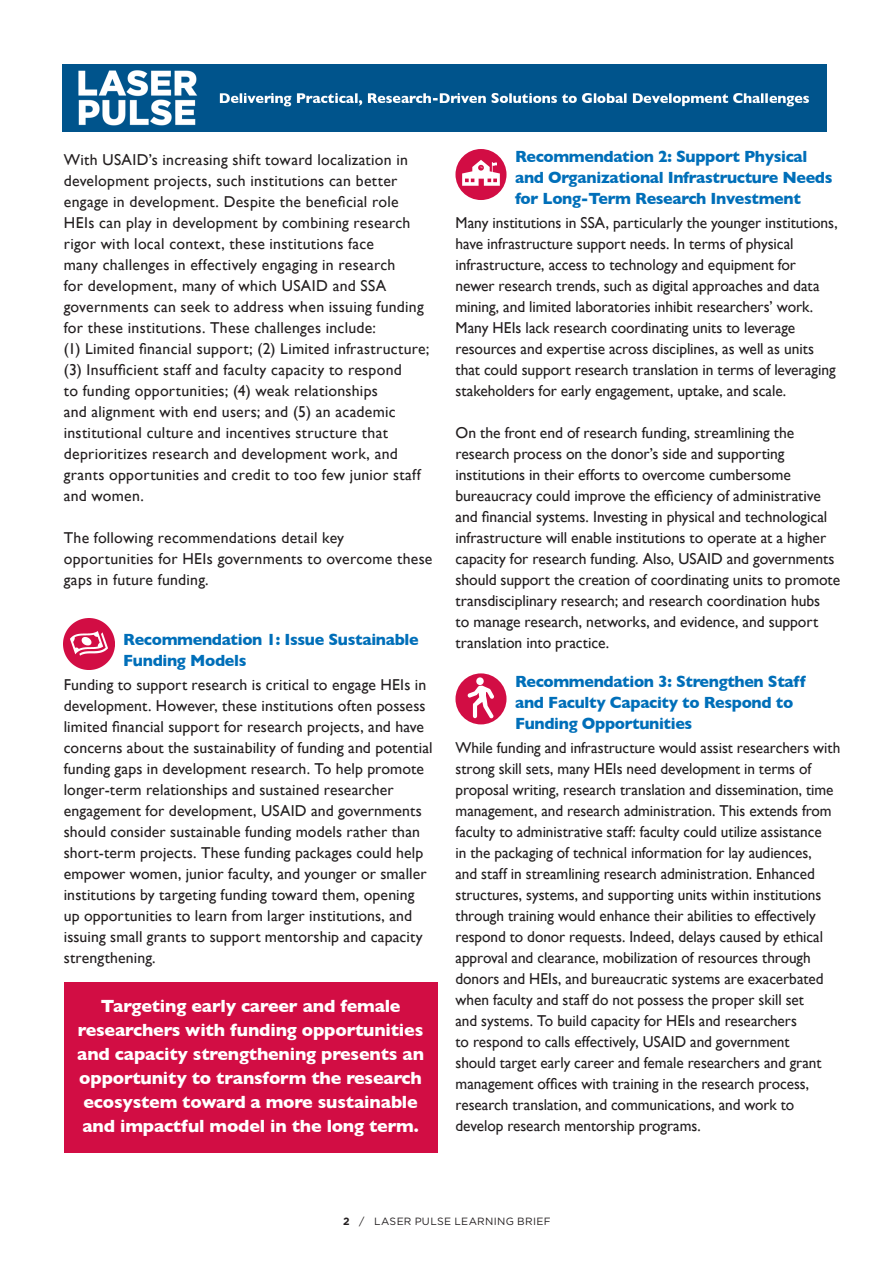
<style>
.page{position:relative;width:893px;height:1263px;background:#fff}
.page>*{position:absolute;margin:0;border:0;box-sizing:border-box;transform-origin:0 0}
.Red_highlight_box{font:700 18px/24px "Gill Sans";letter-spacing:-.01em;color:#fff;text-align:center}
.Small_head_Gotham{font:700 16.5px/21px "Gill Sans";letter-spacing:-.02em;color:#006fb9}
.Body_1{font:15.75px/21px "Gill Sans";letter-spacing:.005em;color:#231f20}
.t1{font:10.5px "Gotham";letter-spacing:.03em;color:#231f20}
.s1{font-weight:700}
</style>
<div class="page">
<div style="left:64px;top:982px;width:373px;height:171px;background:#d20d44"></div>
<img style="left:62px;top:64px;width:765px;height:67px">
<img style="left:64px;top:618px;width:51px;height:51px">
<div style="left:455px;top:149px;width:51px;height:51px;background:#d20d44;border-radius:50%"></div>
<img style="left:460px;top:154px;width:42px;height:32px">
<div style="left:455px;top:673px;width:51px;height:51px;background:#d20d44;border-radius:50%"></div>
<img style="left:467px;top:674px;width:28px;height:45px">
<p class="Body_1" style="left:64px;top:149px;width:367px">With USAID’s increasing shift toward localization in development projects, such institutions can better engage in development. Despite the beneficial role HEIs can play in development by combining research rigor with local context, these institutions face<br>many challenges in effectively engaging in research<br>for development, many of which USAID and SSA governments can seek to address when issuing funding for these institutions. These challenges include:<br>(1) Limited financial support; (2) Limited infrastructure; (3) Insufficient staff and faculty capacity to respond<br>to funding opportunities; (4) weak relationships<br>and alignment with end users; and (5) an academic institutional culture and incentives structure that deprioritizes research and development work, and grants opportunities and credit to too few junior staff and women.</p>
<p class="Body_1" style="left:64px;top:527px;width:370px">The following recommendations detail key opportunities for HEIs governments to overcome these gaps in future funding.</p>
<p class="Small_head_Gotham" style="left:123px;top:628px;width:297px">Recommendation 1: Issue Sustainable<br>Funding Models</p>
<p class="Body_1" style="left:64px;top:674px;width:370px">Funding to support research is critical to engage HEIs in development. However, these institutions often possess limited financial support for research projects, and have concerns about the sustainability of funding and potential funding gaps in development research. To help promote longer-term relationships and sustained researcher engagement for development, USAID and governments should consider sustainable funding models rather than short-term projects. These funding packages could help empower women, junior faculty, and younger or smaller institutions by targeting funding toward them, opening up opportunities to learn from larger institutions, and issuing small grants to support mentorship and capacity strengthening.</p>
<p class="Red_highlight_box" style="left:77px;top:993px;width:348px">Targeting early career and female researchers with funding opportunities and capacity strengthening presents an opportunity to transform the research ecosystem toward a more sustainable and impactful model in the long term.</p>
<p class="Small_head_Gotham" style="left:515px;top:145px;width:319px">Recommendation 2: Support Physical and Organizational Infrastructure Needs for Long‑ Term Research Investment</p>
<p class="Body_1" style="left:455px;top:212px;width:384px">Many institutions in SSA, particularly the younger institutions, have infrastructure support needs. In terms of physical infrastructure, access to technology and equipment for newer research trends, such as digital approaches and data mining, and limited laboratories inhibit researchers’ work.<br>Many HEIs lack research coordinating units to leverage resources and expertise across disciplines, as well as units that could support research translation in terms of leveraging stakeholders for early engagement, uptake, and scale.</p>
<p class="Body_1" style="left:455px;top:422px;width:386px">On the front end of research funding, streamlining the research process on the donor’s side and supporting institutions in their efforts to overcome cumbersome bureaucracy could improve the efficiency of administrative and financial systems. Investing in physical and technological infrastructure will enable institutions to operate at a higher capacity for research funding. Also, USAID and governments should support the creation of coordinating units to promote transdisciplinary research; and research coordination hubs<br>to manage research, networks, and evidence, and support translation into practice.</p>
<p class="Small_head_Gotham" style="left:515px;top:670px;width:292px">Recommendation 3: Strengthen Staff and Faculty Capacity to Respond to<br>Funding Opportunities</p>
<p class="Body_1" style="left:455px;top:737px;width:386px">While funding and infrastructure would assist researchers with strong skill sets, many HEIs need development in terms of proposal writing, research translation and dissemination, time management, and research administration. This extends from faculty to administrative staff: faculty could utilize assistance<br>in the packaging of technical information for lay audiences,<br>and staff in streamlining research administration. Enhanced structures, systems, and supporting units within institutions through training would enhance their abilities to effectively respond to donor requests. Indeed, delays caused by ethical approval and clearance, mobilization of resources through donors and HEIs, and bureaucratic systems are exacerbated when faculty and staff do not possess the proper skill set<br>and systems. To build capacity for HEIs and researchers<br>to respond to calls effectively, USAID and government<br>should target early career and female researchers and grant management offices with training in the research process, research translation, and communications, and work to develop research mentorship programs.</p>
<p class="t1" style="left:343px;top:1215px;width:209px"><span class="s1">2</span> / LASER PULSE LEARNING BRIEF</p>
</div>
